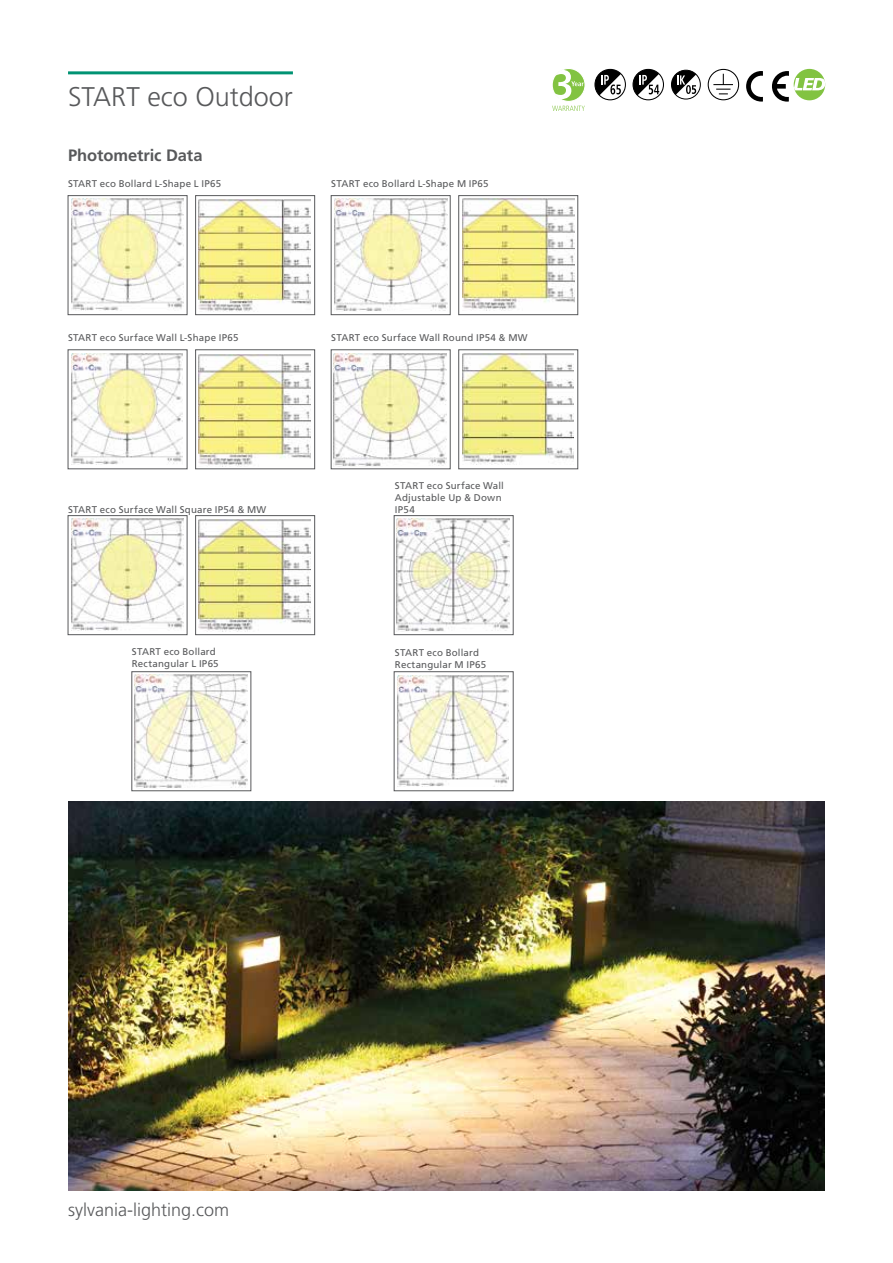
<style>
.page{position:relative;width:893px;height:1263px;background:#fff}
.page>*{position:absolute;margin:0;border:0;box-sizing:border-box;transform-origin:0 0}
.t1{font:300 27px "Frutiger LT Std";color:#58595b}
.t2{font:300 18px "Frutiger LT Std";color:#58595b}
.t3{font:700 16.5px "Frutiger LT Std";letter-spacing:-.005em;color:#58595b}
.t4{font:9.75px/12px "Frutiger LT Std";letter-spacing:.02em;color:#58595b}
</style>
<div class="page">
<hr style="left:68px;top:71px;width:225px;height:3px;background:#009373">
<img style="left:72px;top:199px;width:112px;height:112px">
<div style="left:68px;top:195px;width:119px;height:120px;border:1px solid #58595b"></div>
<img style="left:199px;top:200px;width:112px;height:112px">
<div style="left:195px;top:195px;width:120px;height:120px;border:1px solid #58595b"></div>
<img style="left:334px;top:199px;width:113px;height:112px">
<div style="left:331px;top:195px;width:119px;height:120px;border:1px solid #58595b"></div>
<img style="left:462px;top:199px;width:112px;height:112px">
<div style="left:458px;top:195px;width:120px;height:120px;border:1px solid #58595b"></div>
<img style="left:72px;top:353px;width:111px;height:112px">
<img style="left:199px;top:354px;width:112px;height:112px">
<div style="left:195px;top:350px;width:120px;height:119px;border:1px solid #58595b"></div>
<img style="left:334px;top:353px;width:112px;height:113px">
<div style="left:331px;top:350px;width:119px;height:119px;border:1px solid #58595b"></div>
<img style="left:462px;top:353px;width:112px;height:112px">
<div style="left:458px;top:350px;width:120px;height:119px;border:1px solid #58595b"></div>
<img style="left:72px;top:519px;width:112px;height:112px">
<div style="left:68px;top:515px;width:119px;height:120px;border:1px solid #58595b"></div>
<img style="left:199px;top:519px;width:112px;height:112px">
<div style="left:195px;top:515px;width:120px;height:120px;border:1px solid #58595b"></div>
<img style="left:397px;top:519px;width:112px;height:112px">
<div style="left:394px;top:515px;width:119px;height:120px;border:1px solid #58595b"></div>
<img style="left:134px;top:675px;width:114px;height:113px">
<div style="left:132px;top:671px;width:119px;height:120px;border:1px solid #58595b"></div>
<img style="left:398px;top:675px;width:111px;height:111px">
<div style="left:394px;top:671px;width:119px;height:120px;border:1px solid #58595b"></div>
<img style="left:68px;top:801px;width:757px;height:390px">
<svg style="left:794px;top:69px;width:31px;height:31px"></svg>
<svg style="left:552px;top:69px;width:33px;height:42px"></svg>
<svg style="left:632px;top:69px;width:32px;height:31px"></svg>
<svg style="left:671px;top:69px;width:30px;height:31px"></svg>
<svg style="left:708px;top:69px;width:31px;height:31px"></svg>
<svg style="left:772px;top:71px;width:53px;height:31px"></svg>
<svg style="left:746px;top:71px;width:17px;height:31px"></svg>
<svg style="left:594px;top:69px;width:32px;height:31px"></svg>
<h1 class="t1" style="left:68px;top:82px;width:226px">START eco Outdoor</h1>
<h3 class="t3" style="left:68px;top:146px;width:136px">Photometric Data</h3>
<p class="t4" style="left:68px;top:178px;width:155px">START eco Bollard L-Shape L IP65</p>
<p class="t4" style="left:331px;top:178px;width:159px">START eco Bollard L-Shape M IP65</p>
<p class="t4" style="left:68px;top:332px;width:172px">START eco Surface Wall L-Shape IP65</p>
<p class="t4" style="left:331px;top:332px;width:198px">START eco Surface Wall Round IP54 &amp; MW</p>
<p class="t4" style="left:68px;top:503px;width:200px">START eco Surface Wall Square IP54 &amp; MW</p>
<p class="t4" style="left:395px;top:480px;width:110px">START eco Surface Wall<br>Adjustable Up &amp; Down<br>IP54</p>
<p class="t4" style="left:132px;top:645px;width:88px">START eco Bollard<br>Rectangular L IP65</p>
<p class="t4" style="left:395px;top:647px;width:93px">START eco Bollard<br>Rectangular M IP65</p>
<h2 class="t2" style="left:68px;top:1200px;width:162px">sylvania-lighting.com</h2>
</div>
